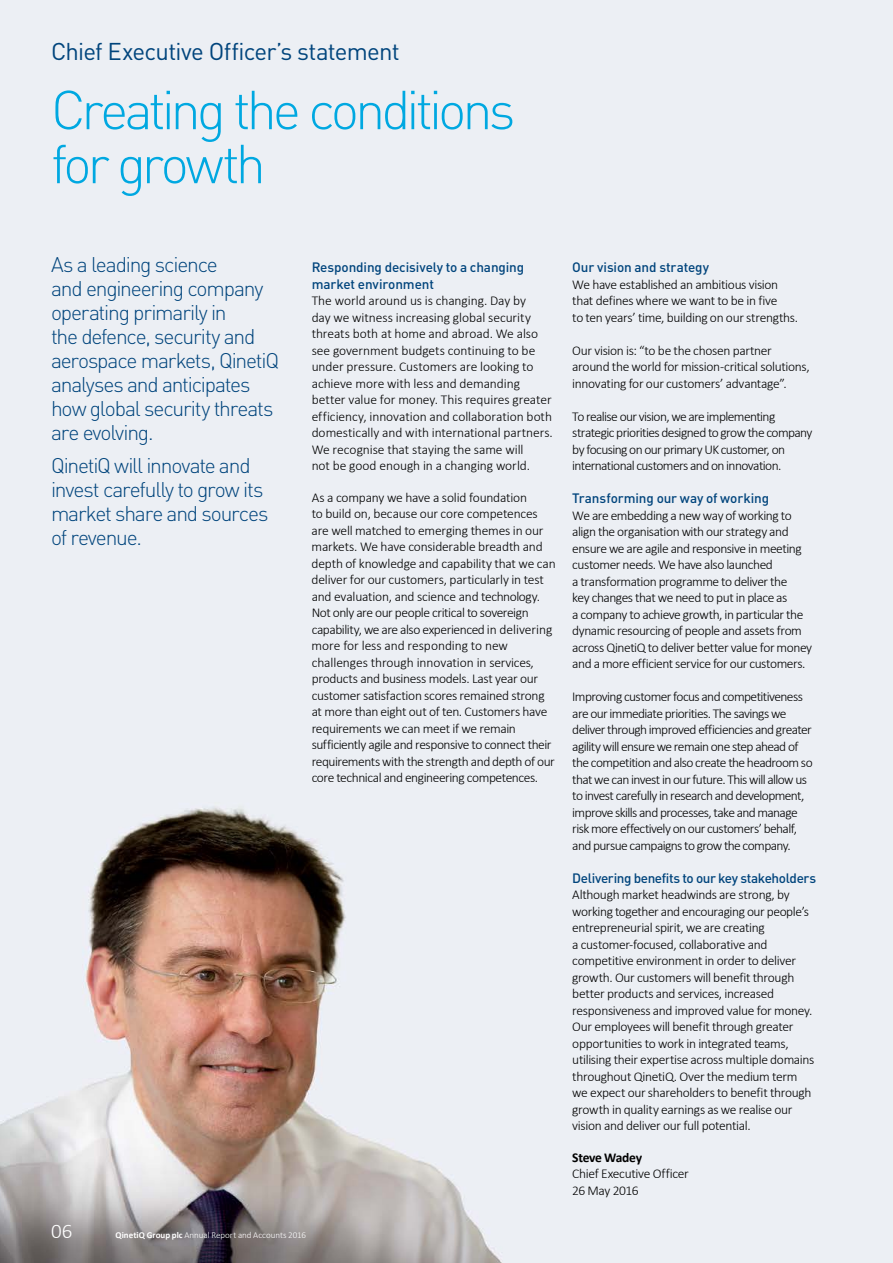
<style>
.page{position:relative;width:893px;height:1263px;background:#fff}
.page>*{position:absolute;margin:0;border:0;box-sizing:border-box;transform-origin:0 0}
.t1{font:300 54px/54px "DINOT";letter-spacing:-.075em;color:#00a8e1}
.t2{font:24px "DINOT";letter-spacing:-.03em;color:#00447c}
.t3{font:300 21px/24px "DINOT";letter-spacing:-.055em;color:#00447c}
.t4{font:300 21px "Calibri";color:#fff}
.t5{font:300 13.5px/16.5px "Calibri";letter-spacing:-.025em;color:#000}
.t6{font:300 13.5px/16.5px "Calibri";letter-spacing:-.045em;color:#000}
.t7{font:300 13.5px/16.5px "Calibri";letter-spacing:-.005em;color:#000}
.t8{font:500 13.5px/16.5px "DINOT";letter-spacing:-.01em;color:#00447c}
.t9{font:500 13.5px "DINOT";letter-spacing:-.03em;color:#00447c}
.t10{font:700 13.5px "Calibri";letter-spacing:-.025em;color:#000}
.t11{font:300 9px "Calibri";color:#fff}
.s1{font-weight:700}
</style>
<div class="page">
<img style="left:0;top:0;width:893px;height:1263px">
<h2 class="t2" style="left:51px;top:35px;width:350px">Chief Executive Officer’s statement</h2>
<h1 class="t1" style="left:51px;top:80px;width:466px">Creating the conditions for growth</h1>
<h3 class="t3" style="left:51px;top:252px;width:229px">As a leading science<br>and engineering company operating primarily in<br>the defence, security and aerospace markets, QinetiQ analyses and anticipates how global security threats are evolving.</h3>
<h3 class="t3" style="left:51px;top:452px;width:219px">QinetiQ will innovate and invest carefully to grow its market share and sources of revenue.</h3>
<p class="t8" style="left:312px;top:259px;width:214px">Responding decisively to a changing market environment</p>
<p class="t7" style="left:312px;top:292px;width:243px">The world around us is changing. Day by<br>day we witness increasing global security threats both at home and abroad. We also see government budgets continuing to be under pressure. Customers are looking to achieve more with less and demanding better value for money. This requires greater efficiency, innovation and collaboration both domestically and with international partners.<br>We recognise that staying the same will<br>not be good enough in a changing world.</p>
<p class="t5" style="left:312px;top:488px;width:246px">As a company we have a solid foundation<br>to build on, because our core competences are well matched to emerging themes in our markets. We have considerable breadth and depth of knowledge and capability that we can deliver for our customers, particularly in test and evaluation, and science and technology.<br>Not only are our people critical to sovereign capability, we are also experienced in delivering more for less and responding to new challenges through innovation in services, products and business models. Last year our customer satisfaction scores remained strong at more than eight out of ten. Customers have requirements we can meet if we remain sufficiently agile and responsive to connect their requirements with the strength and depth of our core technical and engineering competences.</p>
<h3 class="t4" style="left:51px;top:1218px;width:23px">06</h3>
<p class="t11" style="left:115px;top:1229px;width:192px"><span class="s1">QinetiQ Group plc</span> Annual Report and Accounts 2016</p>
<p class="t8" style="left:572px;top:259px;width:138px">Our vision and strategy</p>
<p class="t5" style="left:572px;top:275px;width:227px">We have established an ambitious vision that defines where we want to be in five<br>to ten years’ time, building on our strengths.</p>
<p class="t5" style="left:572px;top:341px;width:239px">Our vision is: “to be the chosen partner around the world for mission-critical solutions, innovating for our customers’ advantage”.</p>
<p class="t6" style="left:572px;top:407px;width:242px">To realise our vision, we are implementing strategic priorities designed to grow the company by focusing on our primary UK customer, on international customers and on innovation.</p>
<p class="t8" style="left:572px;top:490px;width:198px">Transforming our way of working</p>
<p class="t5" style="left:572px;top:506px;width:241px">We are embedding a new way of working to align the organisation with our strategy and ensure we are agile and responsive in meeting customer needs. We have also launched<br>a transformation programme to deliver the<br>key changes that we need to put in place as<br>a company to achieve growth, in particular the dynamic resourcing of people and assets from across QinetiQ to deliver better value for money and a more efficient service for our customers.</p>
<p class="t6" style="left:572px;top:688px;width:242px">Improving customer focus and competitiveness are our immediate priorities. The savings we deliver through improved efficiencies and greater agility will ensure we remain one step ahead of the competition and also create the headroom so that we can invest in our future. This will allow us to invest carefully in research and development, improve skills and processes, take and manage risk more effectively on our customers’ behalf, and pursue campaigns to grow the company.</p>
<p class="t9" style="left:572px;top:869px;width:245px">Delivering benefits to our key stakeholders</p>
<p class="t5" style="left:572px;top:886px;width:244px">Although market headwinds are strong, by working together and encouraging our people’s entrepreneurial spirit, we are creating<br>a customer-focused, collaborative and competitive environment in order to deliver growth. Our customers will benefit through better products and services, increased responsiveness and improved value for money.<br>Our employees will benefit through greater opportunities to work in integrated teams, utilising their expertise across multiple domains throughout QinetiQ. Over the medium term we expect our shareholders to benefit through growth in quality earnings as we realise our vision and deliver our full potential.</p>
<p class="t10" style="left:572px;top:1148px;width:71px">Steve Wadey</p>
<p class="t5" style="left:572px;top:1165px;width:118px">Chief Executive Officer<br>26 May 2016</p>
</div>
